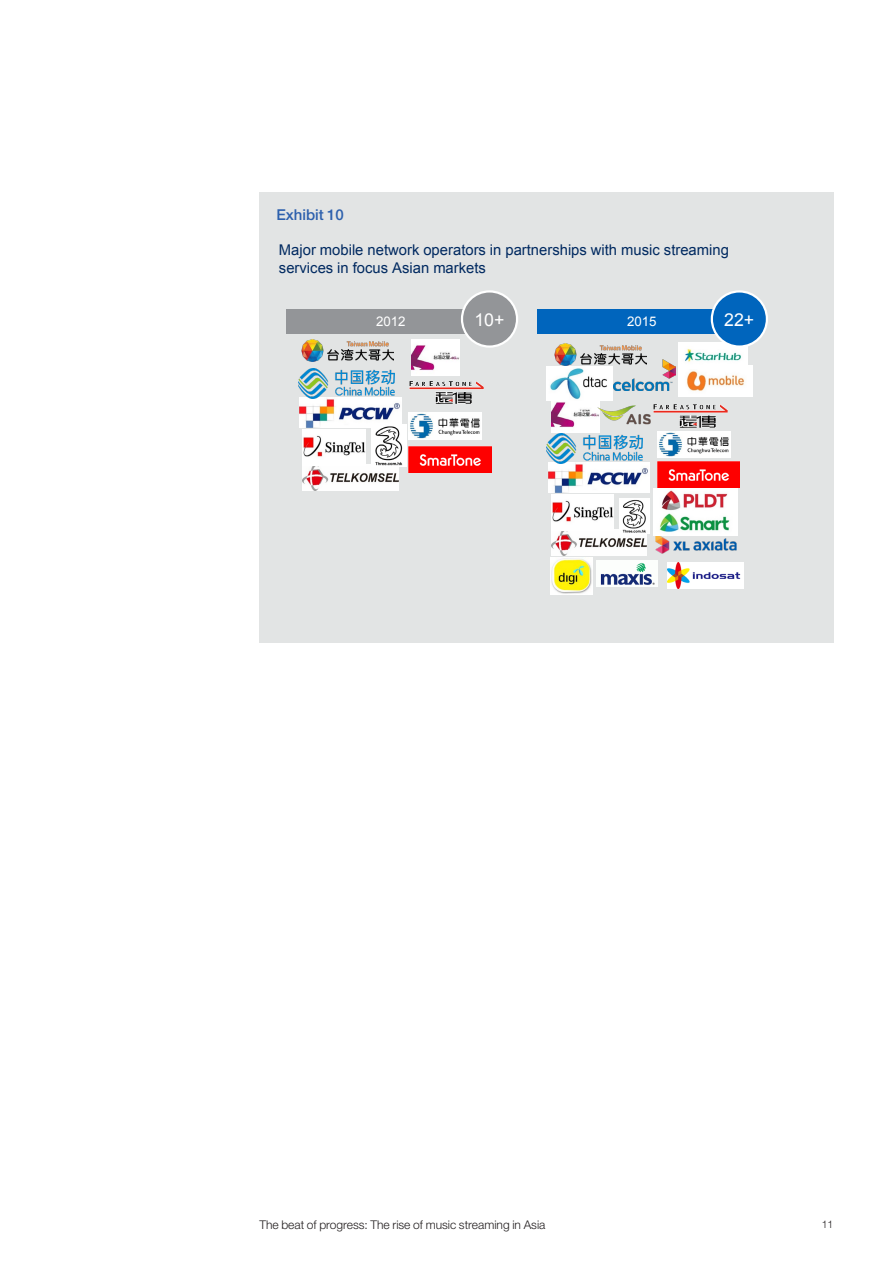
<style>
.page{position:relative;width:893px;height:1263px;background:#fff}
.page>*{position:absolute;margin:0;border:0;box-sizing:border-box;transform-origin:0 0}
.t1{font:17.7px "Arial";color:#fff}
.Exhibit_headers_10_1{font:500 15px "Helvetica Neue LT Std";color:#2d60ad}
.t2{font:14.85px/17.7px "Arial";color:#002960}
.t3{font:13.35px "Arial";letter-spacing:-.005em;color:#fff}
.t4{font:300 12px "Helvetica Neue LT Std";color:#231f20}
.t5{font:300 10.5px "Helvetica Neue LT Std";color:#231f20}
</style>
<div class="page">
<div style="left:259px;top:192px;width:574px;height:451px;background:#e2e4e4"></div>
<div style="left:537px;top:309px;width:209px;height:25px;background:#0065bd"></div>
<div style="left:286px;top:309px;width:209px;height:25px;background:#939598"></div>
<img style="left:303px;top:465px;width:95px;height:25px">
<img style="left:303px;top:430px;width:63px;height:35px">
<img style="left:300px;top:397px;width:101px;height:30px">
<img style="left:409px;top:446px;width:83px;height:26px">
<img style="left:371px;top:425px;width:35px;height:41px">
<img style="left:299px;top:369px;width:96px;height:30px">
<img style="left:409px;top:413px;width:73px;height:26px">
<img style="left:301px;top:340px;width:92px;height:22px">
<img style="left:409px;top:381px;width:75px;height:23px">
<img style="left:412px;top:339px;width:47px;height:36px">
<img style="left:667px;top:562px;width:77px;height:26px">
<img style="left:596px;top:560px;width:62px;height:27px">
<img style="left:551px;top:557px;width:41px;height:38px">
<img style="left:652px;top:521px;width:87px;height:46px">
<img style="left:614px;top:359px;width:62px;height:31px">
<img style="left:678px;top:366px;width:74px;height:30px">
<img style="left:654px;top:488px;width:84px;height:48px">
<img style="left:678px;top:342px;width:69px;height:26px">
<img style="left:551px;top:529px;width:95px;height:26px">
<img style="left:551px;top:495px;width:63px;height:35px">
<img style="left:548px;top:462px;width:101px;height:30px">
<img style="left:657px;top:461px;width:83px;height:26px">
<img style="left:620px;top:498px;width:29px;height:36px">
<img style="left:547px;top:434px;width:96px;height:30px">
<img style="left:657px;top:431px;width:73px;height:26px">
<img style="left:653px;top:404px;width:75px;height:24px">
<img style="left:551px;top:401px;width:48px;height:31px">
<img style="left:596px;top:403px;width:55px;height:24px">
<img style="left:546px;top:366px;width:67px;height:35px">
<img style="left:554px;top:344px;width:92px;height:22px">
<div style="left:462px;top:291px;width:55px;height:56px;background:#939598;border-radius:50%"></div>
<div style="left:461px;top:290px;width:57px;height:58px;border:2px solid #fff;border-radius:50%"></div>
<div style="left:712px;top:291px;width:55px;height:56px;background:#0065bd;border-radius:50%"></div>
<div style="left:711px;top:290px;width:57px;height:58px;border:2px solid #fff;border-radius:50%"></div>
<h6 class="Exhibit_headers_10_1" style="left:276px;top:206px;width:69px">Exhibit 10</h6>
<p class="t2" style="left:279px;top:241px;width:451px">Major mobile network operators in partnerships with music streaming services in focus Asian markets</p>
<p class="t1" style="left:474px;top:307px;width:32px">10+</p>
<p class="t1" style="left:724px;top:307px;width:32px">22+</p>
<p class="t3" style="left:376px;top:312px;width:31px">2012</p>
<p class="t3" style="left:627px;top:312px;width:31px">2015</p>
<p class="t4" style="left:259px;top:1217px;width:288px">The beat of progress: The rise of music streaming in Asia</p>
<p class="t5" style="left:822px;top:1218px;width:13px">11</p>
</div>
